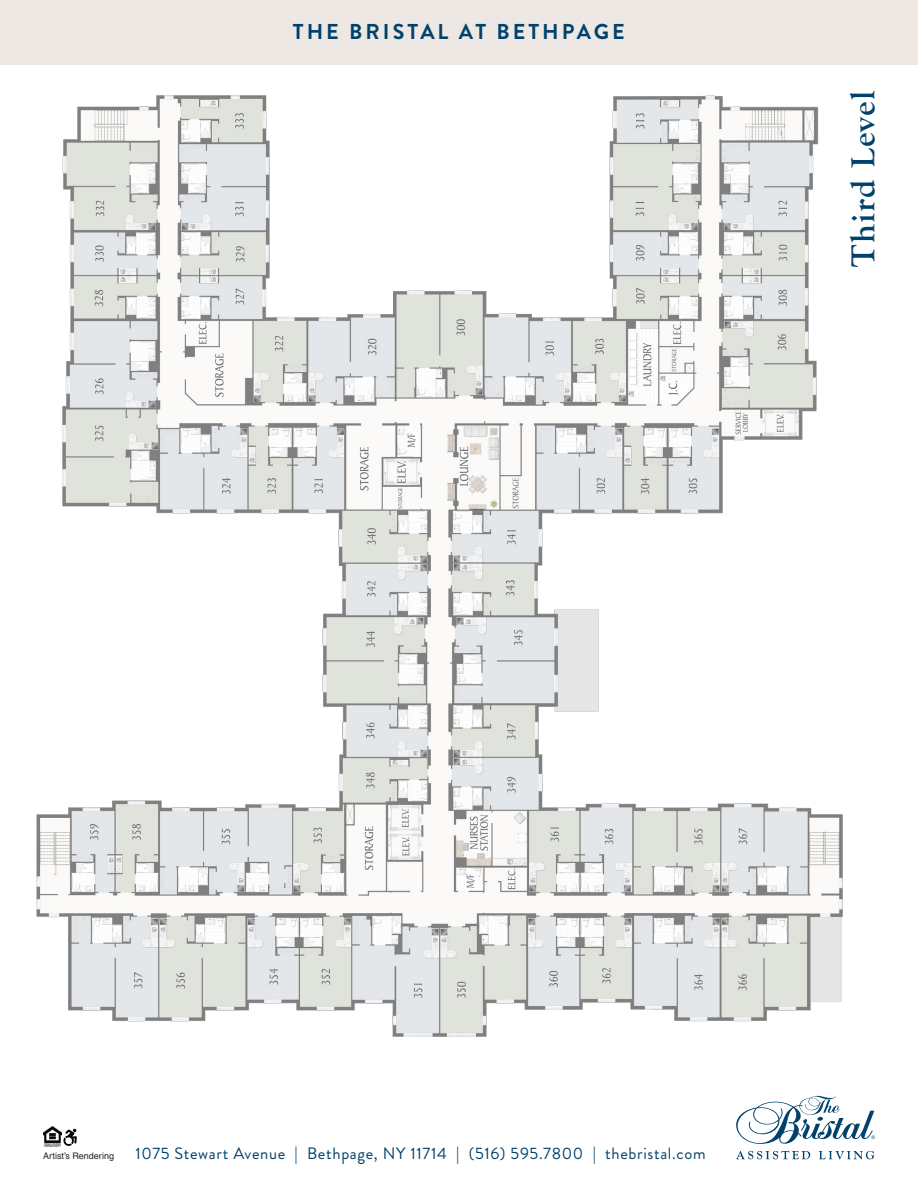
<style>
.page{position:relative;width:918px;height:1188px;background:#fff}
.page>*{position:absolute;margin:0;border:0;box-sizing:border-box;transform-origin:0 0}
.t1{font:700 34.5px "Goudy Old Style TOT";letter-spacing:.04em;color:#00426b}
.t2{font:700 21.6px "Brandon Grotesque";letter-spacing:.14em;color:#00426b}
.t3{font:16.5px "Brandon Grotesque";letter-spacing:.04em;color:#00426b}
.t4{font:9px "Helvetica LT Std";color:#231f20}
</style>
<div class="page">
<div style="left:0;top:0;width:918px;height:65px;background:#eee8e4"></div>
<svg style="left:736px;top:1151px;width:74px;height:8px"></svg>
<svg style="left:819px;top:1151px;width:55px;height:8px"></svg>
<svg style="left:736px;top:1096px;width:139px;height:48px"></svg>
<svg style="left:63px;top:1129px;width:14px;height:17px"></svg>
<img style="left:43px;top:1127px;width:18px;height:19px">
<img style="left:37px;top:95px;width:806px;height:941px">
<h2 class="t2" style="left:293px;top:17px;width:334px">THE BRISTAL AT BETHPAGE</h2>
<p class="t1" style="left:844px;top:267px;width:178px;rotate:-90deg">Third Level</p>
<p class="t4" style="left:43px;top:1151px;width:72px">Artist’s Rendering</p>
<p class="t3" style="left:135px;top:1142px;width:572px">1075 Stewart Avenue | Bethpage, NY 11714 | (516) 595.7800 | thebristal.com</p>
</div>
